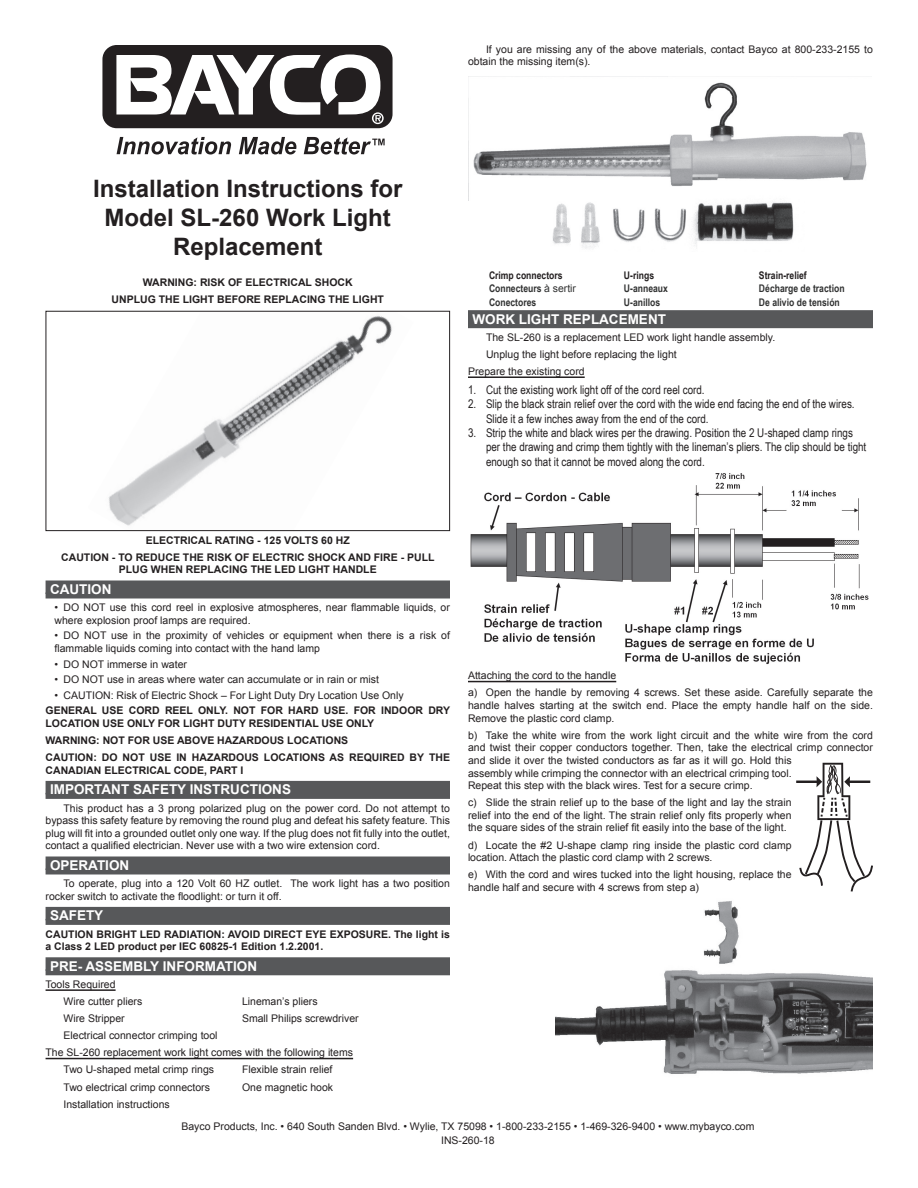
<style>
.page{position:relative;width:918px;height:1188px;background:#fff}
.page>*{position:absolute;margin:0;border:0;box-sizing:border-box;transform-origin:0 0}
.t1{font:700 24px/28.8px "Arial";color:#231f20;text-align:center}
.t2{font:700 13.5px "Arial";color:#fff}
.t3{font:12px/14.4px "Arial Narrow";color:#231f20}
.t4{font:10.5px/12.6px "Arial";color:#231f20}
.t5{font:700 10.5px/17.1px "Arial";color:#231f20}
.t6{font:700 10.5px "Arial Narrow";color:#313232}
.t7{font:700 10.5px "Arial Narrow";color:#231f20}
.s1{font-family:"Arial";font-weight:400}
</style>
<div class="page">
<div style="left:46px;top:580px;width:404px;height:14px;background:#57585a"></div>
<div style="left:46px;top:592px;width:404px;height:6px;background:#57585a"></div>
<div style="left:46px;top:781px;width:404px;height:13px;background:#57585a"></div>
<div style="left:46px;top:793px;width:404px;height:6px;background:#57585a"></div>
<div style="left:46px;top:856px;width:404px;height:14px;background:#57585a"></div>
<div style="left:46px;top:868px;width:404px;height:6px;background:#57585a"></div>
<div style="left:46px;top:907px;width:404px;height:13px;background:#57585a"></div>
<div style="left:46px;top:919px;width:404px;height:6px;background:#57585a"></div>
<div style="left:46px;top:957px;width:404px;height:14px;background:#57585a"></div>
<div style="left:46px;top:969px;width:404px;height:6px;background:#57585a"></div>
<hr style="left:46px;top:989px;width:70px;height:2px;background:#231f20">
<hr style="left:46px;top:1058px;width:307px;height:1px;background:#231f20">
<img style="left:108px;top:316px;width:284px;height:210px">
<div style="left:46px;top:311px;width:404px;height:220px;border:1px solid #231f20"></div>
<div style="left:102px;top:45px;width:291px;height:83px;background:#231f20;border-radius:14px"></div>
<svg style="left:116px;top:54px;width:268px;height:70px"></svg>
<svg style="left:117px;top:137px;width:114px;height:18px"></svg>
<svg style="left:239px;top:137px;width:57px;height:18px"></svg>
<svg style="left:304px;top:137px;width:81px;height:18px"></svg>
<div style="left:468px;top:310px;width:405px;height:14px;background:#57585a"></div>
<div style="left:468px;top:322px;width:405px;height:6px;background:#57585a"></div>
<hr style="left:468px;top:376px;width:117px;height:2px;background:#231f20">
<hr style="left:468px;top:681px;width:148px;height:1px;background:#231f20">
<img style="left:468px;top:82px;width:399px;height:119px">
<img style="left:545px;top:194px;width:259px;height:55px">
<img style="left:470px;top:473px;width:399px;height:192px">
<img style="left:555px;top:901px;width:317px;height:173px">
<svg style="left:796px;top:763px;width:77px;height:128px"></svg>
<p class="t4" style="left:468px;top:43px;width:406px;text-indent:18px">If you are missing any of the above materials, contact Bayco at 800-233-2155 to obtain the missing item(s).</p>
<h1 class="t1" style="left:93px;top:175px;width:311px">Installation Instructions for<br>Model SL-260 Work Light<br>Replacement</h1>
<p class="t5" style="left:112px;top:274px;width:274px;text-align:center">WARNING: RISK OF ELECTRICAL SHOCK<br>UNPLUG THE LIGHT BEFORE REPLACING THE LIGHT</p>
<p class="t7" style="left:489px;top:267px;width:75px">Crimp connectors</p>
<p class="t7" style="left:624px;top:267px;width:32px">U-rings</p>
<p class="t7" style="left:759px;top:267px;width:49px">Strain-relief</p>
<p class="t6" style="left:489px;top:281px;width:89px">Connecteurs <span class="s1">à sertir</span></p>
<p class="t6" style="left:624px;top:281px;width:46px">U-anneaux</p>
<p class="t6" style="left:759px;top:281px;width:87px">Décharge de traction</p>
<p class="t6" style="left:489px;top:294px;width:49px">Conectores</p>
<p class="t6" style="left:624px;top:294px;width:38px">U-anillos</p>
<p class="t6" style="left:759px;top:294px;width:82px">De alivio de tensión</p>
<p class="t2" style="left:472px;top:310px;width:195px">WORK LIGHT REPLACEMENT</p>
<p class="t4" style="left:486px;top:331px;width:291px">The SL-260 is a replacement LED work light handle assembly.</p>
<p class="t4" style="left:486px;top:348px;width:192px">Unplug the light before replacing the light</p>
<p class="t4" style="left:468px;top:365px;width:118px">Prepare the existing cord</p>
<p class="t3" style="left:468px;top:382px;width:238px">1. Cut the existing work light off of the cord reel cord.</p>
<p class="t3" style="left:486px;top:396px;width:370px;text-indent:-18px">2. Slip the black strain relief over the cord with the wide end facing the end of the wires.<br>Slide it a few inches away from the end of the cord.</p>
<p class="t3" style="left:486px;top:425px;width:382px;text-indent:-18px">3. Strip the white and black wires per the drawing. Position the 2 U-shaped clamp rings per the drawing and crimp them tightly with the lineman’s pliers. The clip should be tight enough so that it cannot be moved along the cord.</p>
<p class="t5" style="left:61px;top:532px;width:375px;text-align:center">ELECTRICAL RATING - 125 VOLTS 60 HZ<br>CAUTION - TO REDUCE THE RISK OF ELECTRIC SHOCK AND FIRE - PULL</p>
<p class="t5" style="left:119px;top:561px;width:259px">PLUG WHEN REPLACING THE LED LIGHT HANDLE</p>
<p class="t2" style="left:50px;top:580px;width:63px">CAUTION</p>
<p class="t4" style="left:55px;top:601px;width:397px">• DO NOT use this cord reel in explosive atmospheres, near flammable liquids, or where explosion proof lamps are required.</p>
<p class="t4" style="left:55px;top:629px;width:397px">• DO NOT use in the proximity of vehicles or equipment when there is a risk of flammable liquids coming into contact with the hand lamp</p>
<p class="t4" style="left:55px;top:658px;width:134px">• DO NOT immerse in water</p>
<p class="t4" style="left:55px;top:673px;width:326px">• DO NOT use in areas where water can accumulate or in rain or mist</p>
<p class="t4" style="left:55px;top:689px;width:351px">• CAUTION: Risk of Electric Shock – For Light Duty Dry Location Use Only</p>
<p class="t5" style="left:46px;top:705px;width:406px;line-height:12.6px">GENERAL USE CORD REEL ONLY. NOT FOR HARD USE. FOR INDOOR DRY<br>LOCATION USE ONLY FOR LIGHT DUTY RESIDENTIAL USE ONLY</p>
<p class="t5" style="left:46px;top:732px;width:406px">WARNING: NOT FOR USE ABOVE HAZARDOUS LOCATIONS<br>CAUTION: DO NOT USE IN HAZARDOUS LOCATIONS AS REQUIRED BY THE</p>
<p class="t5" style="left:46px;top:762px;width:199px">CANADIAN ELECTRICAL CODE, PART I</p>
<p class="t2" style="left:50px;top:781px;width:243px">IMPORTANT SAFETY INSTRUCTIONS</p>
<p class="t4" style="left:46px;top:802px;width:406px;text-align:justify;text-indent:18px">This product has a 3 prong polarized plug on the power cord. Do not attempt to bypass this safety feature by removing the round plug and defeat his safety feature. This plug will fit into a grounded outlet only one way. If the plug does not fit fully into the outlet, contact a qualified electrician. Never use with a two wire extension cord.</p>
<p class="t2" style="left:50px;top:856px;width:81px">OPERATION</p>
<p class="t4" style="left:46px;top:877px;width:406px;text-indent:18px">To operate, plug into a 120 Volt 60 HZ outlet. The work light has a two position rocker switch to activate the floodlight: or turn it off.</p>
<p class="t2" style="left:50px;top:907px;width:55px">SAFETY</p>
<p class="t5" style="left:46px;top:928px;width:406px;line-height:12.6px">CAUTION BRIGHT LED RADIATION: AVOID DIRECT EYE EXPOSURE. The light is a Class 2 LED product per IEC 60825-1 Edition 1.2.2001.</p>
<p class="t2" style="left:50px;top:957px;width:209px">PRE- ASSEMBLY INFORMATION</p>
<p class="t4" style="left:64px;top:976px;width:80px;line-height:17.1px;text-indent:-18px">Tools Required<br>Wire cutter pliers</p>
<p class="t4" style="left:242px;top:995px;width:77px">Lineman’s pliers</p>
<p class="t4" style="left:64px;top:1012px;width:63px">Wire Stripper</p>
<p class="t4" style="left:242px;top:1012px;width:118px">Small Philips screwdriver</p>
<p class="t4" style="left:64px;top:1029px;width:156px">Electrical connector crimping tool</p>
<p class="t4" style="left:46px;top:1046px;width:309px">The SL-260 replacement work light comes with the following items</p>
<p class="t4" style="left:64px;top:1064px;width:152px">Two U-shaped metal crimp rings</p>
<p class="t4" style="left:242px;top:1064px;width:92px">Flexible strain relief</p>
<p class="t4" style="left:64px;top:1081px;width:148px">Two electrical crimp connectors</p>
<p class="t4" style="left:242px;top:1081px;width:93px">One magnetic hook</p>
<p class="t4" style="left:64px;top:1098px;width:108px">Installation instructions</p>
<p class="t4" style="left:468px;top:667px;width:406px;line-height:17.1px">Attaching the cord to the handle<br>a) Open the handle by removing 4 screws. Set these aside. Carefully separate the</p>
<p class="t4" style="left:468px;top:699px;width:406px">handle halves starting at the switch end. Place the empty handle half on the side.<br>Remove the plastic cord clamp.</p>
<p class="t4" style="left:468px;top:729px;width:406px">b) Take the white wire from the work light circuit and the white wire from the cord and twist their copper conductors together. Then, take the electrical crimp connector and slide it over the twisted conductors as far as it will go. Hold this<br>assembly while crimping the connector with an electrical crimping tool.<br>Repeat this step with the black wires. Test for a secure crimp.</p>
<p class="t4" style="left:468px;top:796px;width:325px;text-align:justify">c) Slide the strain relief up to the base of the light and lay the strain relief into the end of the light. The strain relief only fits properly when the square sides of the strain relief fit easily into the base of the light.</p>
<p class="t4" style="left:468px;top:839px;width:325px">d) Locate the #2 U-shape clamp ring inside the plastic cord clamp location. Attach the plastic cord clamp with 2 screws.</p>
<p class="t4" style="left:468px;top:868px;width:325px">e) With the cord and wires tucked into the light housing, replace the handle half and secure with 4 screws from step a)</p>
<p class="t4" style="left:181px;top:1120px;width:575px;line-height:13.5px;text-align:center">Bayco Products, Inc. • 640 South Sanden Blvd. • Wylie, TX 75098 • 1-800-233-2155 • 1-469-326-9400 • www.mybayco.com<br>INS-260-18</p>
</div>
